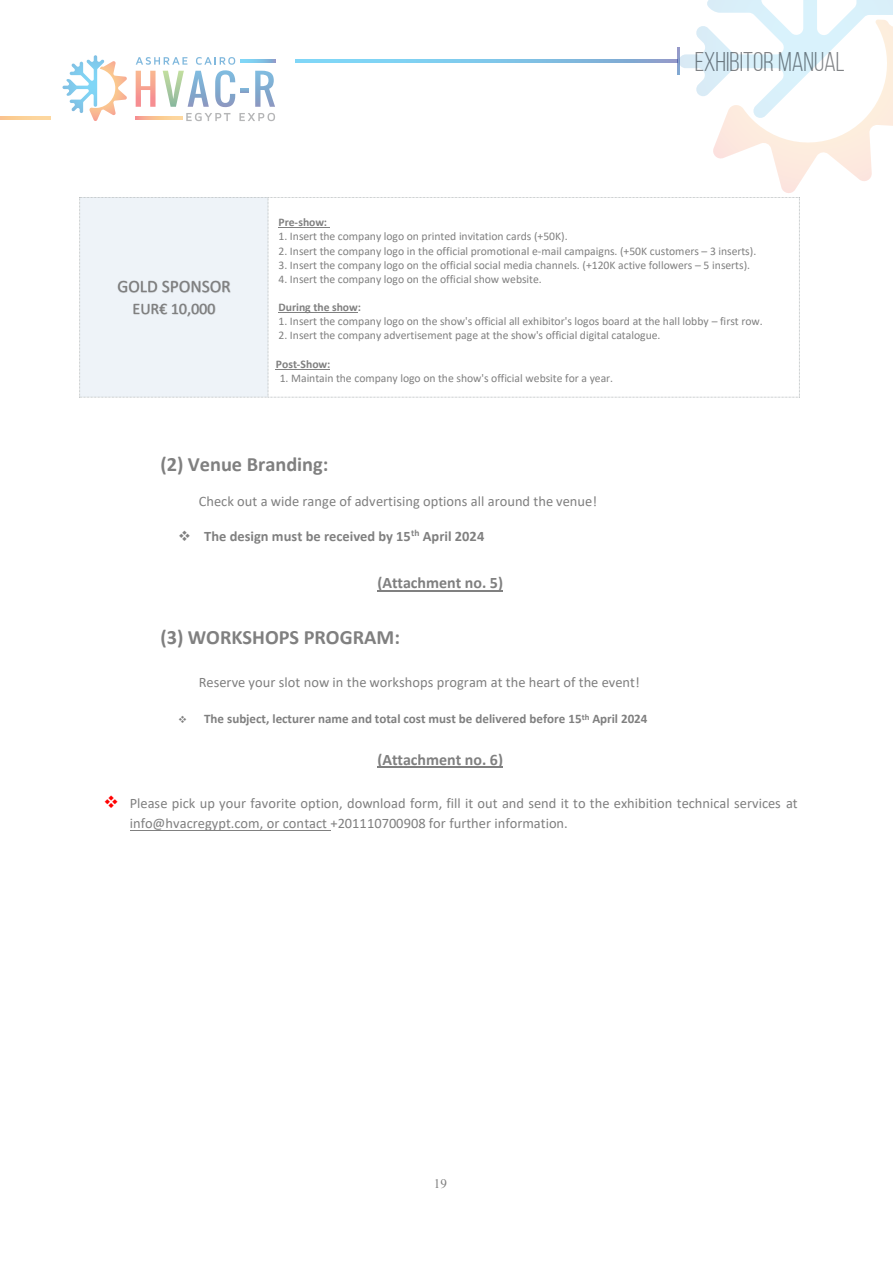
<style>
.page{position:relative;width:893px;height:1263px;background:#fff}
.page>*{position:absolute;margin:0;border:0;box-sizing:border-box;transform-origin:0 0}
.t1{font:27px "Bebas Neue";color:#808285}
.t2{font:700 20.4px "Calibri";color:#808080}
.t3{font:17.4px "Calibri";color:#7f7f7f}
.t4{font:700 16.05px "Calibri";color:#808080}
.t5{font:16.05px "Calibri";color:#7f7f7f}
.t6{font:14.4px/20.4px "Calibri";color:#808080}
.t7{font:700 14.4px "Calibri";color:#808080}
.t8{font:700 13.05px "Calibri";color:#808080}
.t9{font:13.05px "Times New Roman";color:#7f7f7f}
.t10{font:11.7px "Calibri";letter-spacing:-.005em;color:#808080}
.t11{font:700 11.7px "Calibri";color:#808080}
.s1{color:#f00}
</style>
<div class="page">
<svg style="left:0;top:116px;width:51px;height:3px"></svg>
<hr style="left:377px;top:590px;width:126px;height:1px;background:#808080">
<hr style="left:377px;top:766px;width:126px;height:2px;background:#808080">
<hr style="left:130px;top:829px;width:200px;height:1px;background:#808080">
<svg style="left:62px;top:0;width:831px;height:398px"></svg>
<h1 class="t1" style="left:694px;top:47px;width:152px">EXHIBITOR MANUAL</h1>
<h3 class="t3" style="left:117px;top:274px;width:115px">GOLD SPONSOR</h3>
<h3 class="t5" style="left:133px;top:298px;width:84px">EUR€ 10,000</h3>
<p class="t11" style="left:278px;top:214px;width:50px">Pre-show:</p>
<p class="t10" style="left:278px;top:228px;width:291px">1. Insert the company logo on printed invitation cards (+50K).</p>
<p class="t10" style="left:278px;top:243px;width:479px">2. Insert the company logo in the official promotional e-mail campaigns. (+50K customers – 3 inserts).</p>
<p class="t10" style="left:278px;top:257px;width:473px">3. Insert the company logo on the official social media channels. (+120K active followers – 5 inserts).</p>
<p class="t10" style="left:278px;top:271px;width:265px">4. Insert the company logo on the official show website.</p>
<p class="t11" style="left:278px;top:299px;width:84px">During the show:</p>
<p class="t10" style="left:278px;top:313px;width:486px">1. Insert the company logo on the show's official all exhibitor's logos board at the hall lobby – first row.</p>
<p class="t10" style="left:278px;top:327px;width:384px">2. Insert the company advertisement page at the show's official digital catalogue.</p>
<p class="t11" style="left:276px;top:356px;width:56px">Post-Show:</p>
<p class="t10" style="left:280px;top:370px;width:335px">1. Maintain the company logo on the show's official website for a year.</p>
<h2 class="t2" style="left:161px;top:450px;width:169px">(2) Venue Branding:</h2>
<p class="t6" style="left:199px;top:490px;width:400px">Check out a wide range of advertising options all around the venue!</p>
<p class="t7" style="left:178px;top:526px;width:308px">❖ The design must be received by 15<sup>th</sup> April 2024</p>
<h3 class="t4" style="left:377px;top:572px;width:127px">(Attachment no. 5)</h3>
<h2 class="t2" style="left:161px;top:623px;width:241px">(3) WORKSHOPS PROGRAM:</h2>
<p class="t6" style="left:199px;top:672px;width:442px">Reserve your slot now in the workshops program at the heart of the event!</p>
<p class="t8" style="left:178px;top:710px;width:471px">❖ The subject, lecturer name and total cost must be delivered before 15<sup>th</sup> April 2024</p>
<h3 class="t4" style="left:377px;top:748px;width:127px">(Attachment no. 6)</h3>
<p class="t6" style="left:130px;top:792px;width:670px;text-indent:-26px"><span class="s1">❖</span> Please pick up your favorite option, download form, fill it out and send it to the exhibition technical services at info@hvacregypt.com, or contact +201110700908 for further information.</p>
<p class="t9" style="left:434px;top:1174px;width:15px">19</p>
</div>
